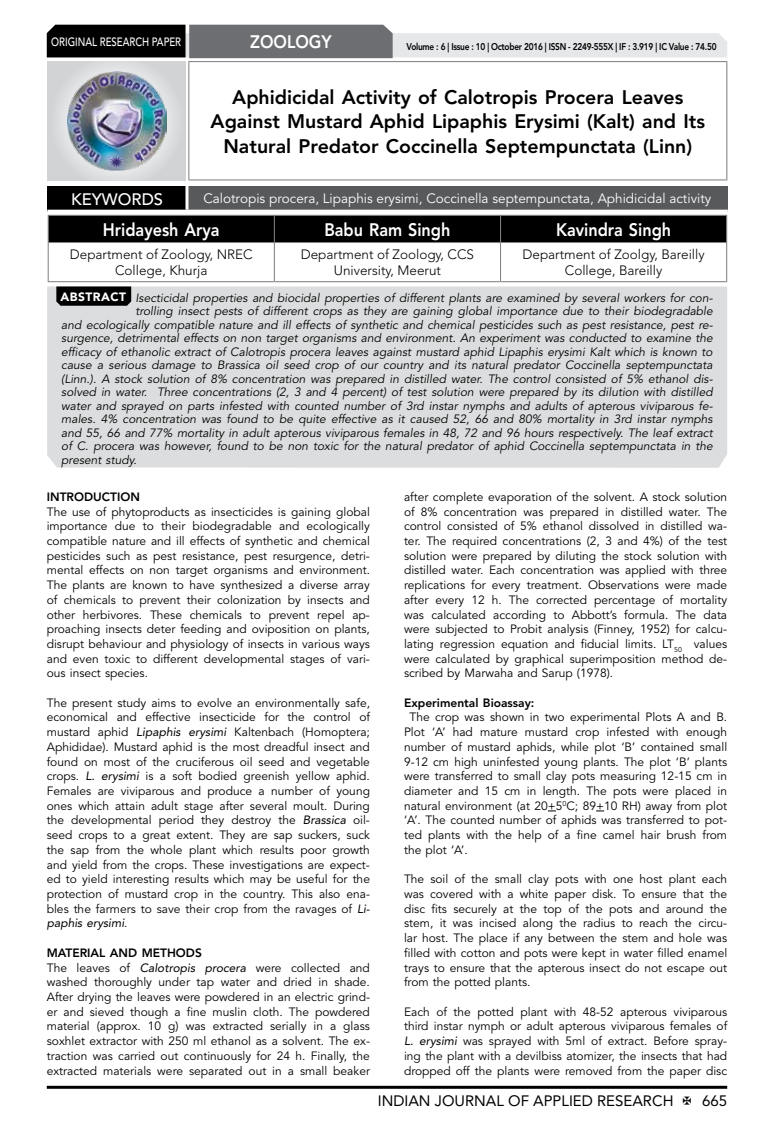
<style>
.page{position:relative;width:774px;height:1136px;background:#fff}
.page>*{position:absolute;margin:0;border:0;box-sizing:border-box;transform-origin:0 0}
.t1{font:800 19.5px/24.3px "Avenir LT Std";color:#000;text-align:center}
.t2{font:800 18px "Avenir LT Std";color:#fff;scale:.9 1}
.t3{font:500 16.5px "Avenir LT Std";color:#fff}
.t4{font:15px "Avenir LT Std";color:#000}
.t5{font:300 13.5px/16.2px "Avenir LT Std";color:#000;text-align:center}
.t6{font:13.5px "Avenir LT Std";color:#fff}
.t7{font:12px/14.7px "Avenir LT Std";color:#000;text-align:justify}
.t8{font:italic 12px "Avenir LT Std";color:#000}
.t9{font:800 12px "Avenir LT Std";color:#000}
.t10{font:500 12px "Avenir LT Std";color:#fff;scale:.8 1}
.t11{font:800 9.75px "Avenir LT Std";letter-spacing:-.03em;color:#000;scale:.85 1}
.s1{font-weight:900;font-style:normal;color:#fff}
.s2{font-style:italic}
.s3{font-weight:800}
</style>
<div class="page">
<hr style="left:47px;top:1085px;width:680px;height:3px;background:#000">
<div style="left:48px;top:62px;width:137px;height:118px;background:linear-gradient(to right,#d9dadb,#d9dadb)"></div>
<img style="left:68px;top:71px;width:99px;height:100px">
<svg style="left:47px;top:25px;width:680px;height:33px;background:#979899"></svg>
<hr style="left:188px;top:61px;width:539px;height:1px;background:#808285">
<hr style="left:188px;top:62px;width:1px;height:117px;background:#808285">
<hr style="left:726px;top:62px;width:1px;height:117px;background:#808285">
<hr style="left:188px;top:179px;width:539px;height:1px;background:#808285">
<div style="left:48px;top:215px;width:679px;height:27px;background:#000"></div>
<hr style="left:48px;top:242px;width:226px;height:1px;background:#808285">
<hr style="left:48px;top:243px;width:1px;height:38px;background:#808285">
<hr style="left:274px;top:242px;width:226px;height:1px;background:#808285">
<hr style="left:274px;top:243px;width:1px;height:38px;background:#808285">
<hr style="left:500px;top:242px;width:227px;height:1px;background:#808285">
<hr style="left:500px;top:243px;width:1px;height:38px;background:#808285">
<hr style="left:726px;top:243px;width:1px;height:38px;background:#808285">
<hr style="left:48px;top:281px;width:226px;height:1px;background:#808285">
<hr style="left:274px;top:281px;width:226px;height:1px;background:#808285">
<hr style="left:500px;top:281px;width:227px;height:1px;background:#808285">
<div style="left:47px;top:286px;width:680px;height:181px;background:#dcddde"></div>
<svg style="left:56px;top:286px;width:75px;height:20px"></svg>
<div style="left:47px;top:186px;width:140px;height:25px;background:#000"></div>
<div style="left:187px;top:186px;width:541px;height:25px;background:#58595b"></div>
<hr style="left:185px;top:186px;width:3px;height:24px;background:#fff">
<hr style="left:47px;top:210px;width:140px;height:3px;background:#fff">
<hr style="left:187px;top:210px;width:541px;height:3px;background:#fff">
<p class="t10" style="left:51px;top:34px;width:163px">ORIGINAL RESEARCH PAPER</p>
<h2 class="t2" style="left:250px;top:31px;width:92px">ZOOLOGY</h2>
<p class="t11" style="left:406px;top:41px;width:366px">Volume : 6 | Issue : 10 | October 2016 | ISSN - 2249-555X | IF : 3.919 | IC Value : 74.50</p>
<h1 class="t1" style="left:211px;top:85px;width:496px">Aphidicidal Activity of Calotropis Procera Leaves<br>Against Mustard Aphid Lipaphis Erysimi (Kalt) and Its<br>Natural Predator Coccinella Septempunctata (Linn)</h1>
<h3 class="t3" style="left:71px;top:189px;width:94px">KEYWORDS</h3>
<p class="t6" style="left:203px;top:190px;width:509px">Calotropis procera, Lipaphis erysimi, Coccinella septempunctata, Aphidicidal activity</p>
<h2 class="t2" style="left:103px;top:219px;width:131px">Hridayesh Arya</h2>
<h2 class="t2" style="left:324px;top:219px;width:142px">Babu Ram Singh</h2>
<h2 class="t2" style="left:556px;top:219px;width:130px">Kavindra Singh</h2>
<p class="t5" style="left:70px;top:246px;width:184px">Department of Zoology, NREC<br>College, Khurja</p>
<p class="t5" style="left:301px;top:246px;width:175px">Department of Zoology, CCS<br>University, Meerut</p>
<p class="t5" style="left:522px;top:246px;width:184px">Department of Zoolgy, Bareilly<br>College, Bareilly</p>
<p class="t8" style="left:61px;top:290px;width:654px"><span class="s1">ABSTRACT</span> Isecticidal properties and biocidal properties of different plants are examined by several workers for con-</p>
<p class="t8" style="left:135px;top:304px;width:579px">trolling insect pests of different crops as they are gaining global importance due to their biodegradable</p>
<p class="t8" style="left:61px;top:317px;width:653px">and ecologically compatible nature and ill effects of synthetic and chemical pesticides such as pest resistance, pest re-</p>
<p class="t8" style="left:61px;top:331px;width:653px">surgence, detrimental effects on non target organisms and environment. An experiment was conducted to examine the</p>
<p class="t8" style="left:61px;top:344px;width:653px">efficacy of ethanolic extract of Calotropis procera leaves against mustard aphid Lipaphis erysimi Kalt which is known to</p>
<p class="t8" style="left:61px;top:358px;width:653px">cause a serious damage to Brassica oil seed crop of our country and its natural predator Coccinella septempunctata</p>
<p class="t8" style="left:61px;top:371px;width:653px">(Linn.). A stock solution of 8% concentration was prepared in distilled water. The control consisted of 5% ethanol dis-</p>
<p class="t8" style="left:61px;top:385px;width:653px">solved in water. Three concentrations (2, 3 and 4 percent) of test solution were prepared by its dilution with distilled</p>
<p class="t8" style="left:61px;top:398px;width:653px">water and sprayed on parts infested with counted number of 3rd instar nymphs and adults of apterous viviparous fe-</p>
<p class="t8" style="left:61px;top:412px;width:653px">males. 4% concentration was found to be quite effective as it caused 52, 66 and 80% mortality in 3rd instar nymphs</p>
<p class="t8" style="left:61px;top:425px;width:653px">and 55, 66 and 77% mortality in adult apterous viviparous females in 48, 72 and 96 hours respectively. The leaf extract</p>
<p class="t8" style="left:61px;top:439px;width:653px">of C. procera was however, found to be non toxic for the natural predator of aphid Coccinella septempunctata in the</p>
<p class="t8" style="left:61px;top:452px;width:77px">present study.</p>
<p class="t9" style="left:47px;top:489px;width:95px">INTRODUCTION</p>
<p class="t7" style="left:47px;top:504px;width:325px">The use of phytoproducts as insecticides is gaining global importance due to their biodegradable and ecologically compatible nature and ill effects of synthetic and chemical pesticides such as pest resistance, pest resurgence, detri&shy;mental effects on non target organisms and environment.<br>The plants are known to have synthesized a diverse array of chemicals to prevent their colonization by insects and other herbivores. These chemicals to prevent repel ap&shy;proaching insects deter feeding and oviposition on plants, disrupt behaviour and physiology of insects in various ways and even toxic to different developmental stages of vari&shy;ous insect species.</p>
<p class="t7" style="left:47px;top:695px;width:325px">The present study aims to evolve an environmentally safe, economical and effective insecticide for the control of mustard aphid <span class="s2">Lipaphis erysimi</span> Kaltenbach (Homoptera; Aphididae). Mustard aphid is the most dreadful insect and found on most of the cruciferous oil seed and vegetable crops. <span class="s2">L. erysimi</span> is a soft bodied greenish yellow aphid.<br>Females are viviparous and produce a number of young ones which attain adult stage after several moult. During the developmental period they destroy the <span class="s2">Brassica</span> oil&shy;seed crops to a great extent. They are sap suckers, suck the sap from the whole plant which results poor growth and yield from the crops. These investigations are expect&shy;ed to yield interesting results which may be useful for the protection of mustard crop in the country. This also ena&shy;bles the farmers to save their crop from the ravages of <span class="s2">Li&shy;paphis erysimi</span>.</p>
<p class="t7" style="left:47px;top:945px;width:325px;text-align:left"><span class="s3">MATERIAL AND METHODS<br></span>The leaves of <span class="s2">Calotropis procera</span> were collected and washed thoroughly under tap water and dried in shade.<br>After drying the leaves were powdered in an electric grind&shy;er and sieved though a fine muslin cloth. The powdered material (approx. 10 g) was extracted serially in a glass soxhlet extractor with 250 ml ethanol as a solvent. The ex&shy;traction was carried out continuously for 24 h. Finally, the extracted materials were separated out in a small beaker</p>
<p class="t7" style="left:404px;top:489px;width:325px">after complete evaporation of the solvent. A stock solution of 8% concentration was prepared in distilled water. The control consisted of 5% ethanol dissolved in distilled wa&shy;ter. The required concentrations (2, 3 and 4%) of the test solution were prepared by diluting the stock solution with distilled water. Each concentration was applied with three replications for every treatment. Observations were made after every 12 h. The corrected percentage of mortality was calculated according to Abbott’s formula. The data were subjected to Probit analysis (Finney, 1952) for calcu&shy;lating regression equation and fiducial limits. LT<sub>50</sub> values were calculated by graphical superimposition method de&shy;scribed by Marwaha and Sarup (1978).</p>
<p class="t9" style="left:404px;top:695px;width:132px">Experimental Bioassay:</p>
<p class="t7" style="left:404px;top:710px;width:325px;text-indent:5px">The crop was shown in two experimental Plots A and B.<br>Plot ‘A’ had mature mustard crop infested with enough number of mustard aphids, while plot ‘B’ contained small 9-12 cm high uninfested young plants. The plot ‘B’ plants were transferred to small clay pots measuring 12-15 cm in diameter and 15 cm in length. The pots were placed in natural environment (at 20+5<sup>0</sup>C; 89+10 RH) away from plot ‘A’. The counted number of aphids was transferred to pot&shy;ted plants with the help of a fine camel hair brush from the plot ‘A’.</p>
<p class="t7" style="left:404px;top:872px;width:325px">The soil of the small clay pots with one host plant each was covered with a white paper disk. To ensure that the disc fits securely at the top of the pots and around the stem, it was incised along the radius to reach the circu&shy;lar host. The place if any between the stem and hole was filled with cotton and pots were kept in water filled enamel trays to ensure that the apterous insect do not escape out from the potted plants.</p>
<p class="t7" style="left:404px;top:1004px;width:325px">Each of the potted plant with 48-52 apterous viviparous third instar nymph or adult apterous viviparous females of <span class="s2">L. erysimi</span> was sprayed with 5ml of extract. Before spray&shy;ing the plant with a devilbiss atomizer, the insects that had dropped off the plants were removed from the paper disc</p>
<p class="t4" style="left:378px;top:1091px;width:297px">INDIAN JOURNAL OF APPLIED RESEARCH</p>
<p class="t4" style="left:702px;top:1091px;width:27px">665</p>
</div>
